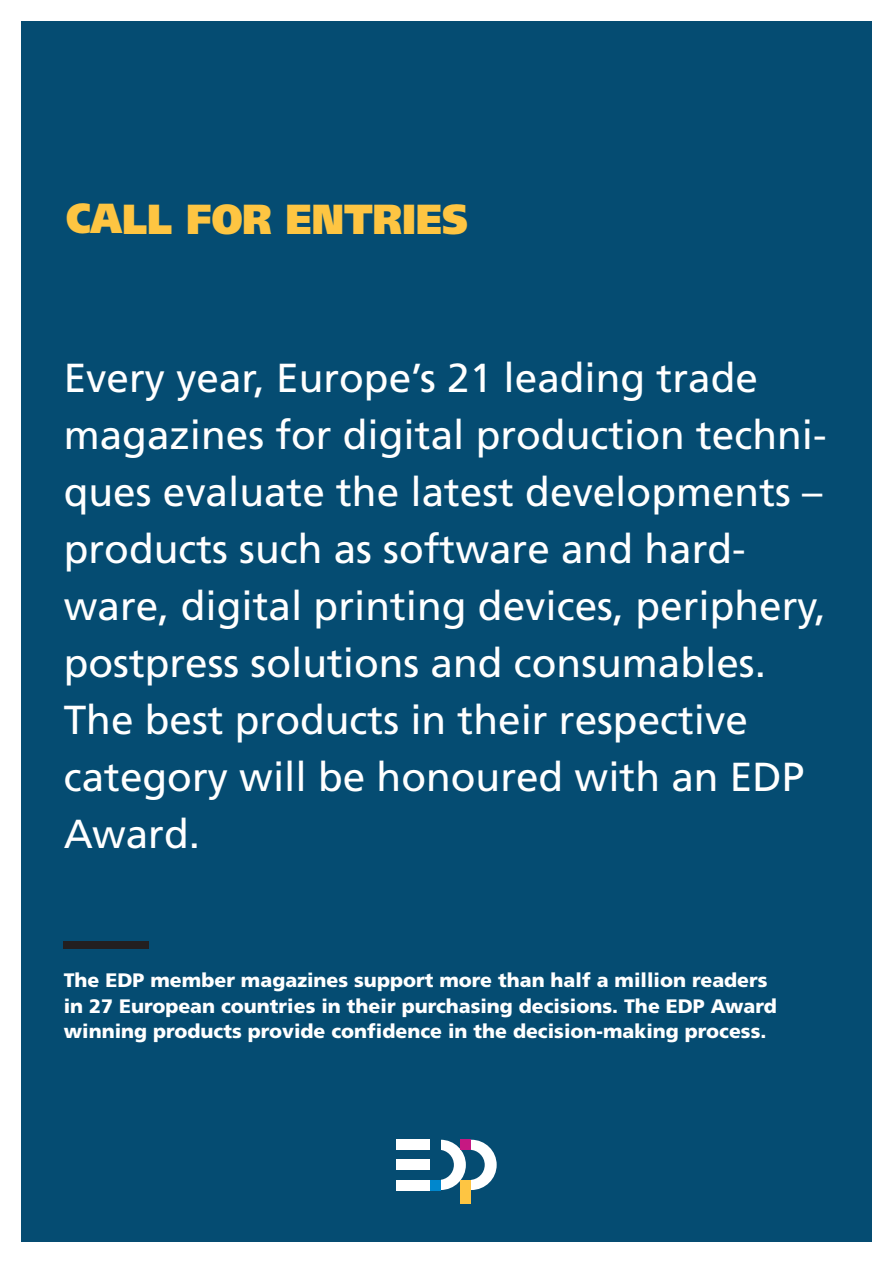
<style>
.page{position:relative;width:893px;height:1263px;background:#fff}
.page>*{position:absolute;margin:0;border:0;box-sizing:border-box;transform-origin:0 0}
.t1{font:900 42px "Frutiger LT Std";color:#fec542;scale:.9 1}
.t2{font:40.5px/57px "Frutiger LT Std";color:#fff}
.t3{font:900 19.5px/25.5px "Frutiger LT Std";color:#fff}
</style>
<div class="page">
<div style="left:21px;top:21px;width:851px;height:1221px;background:#054c72"></div>
<div style="left:446px;top:1140px;width:51px;height:50px;background:#fff;border-radius:50%"></div>
<div style="left:454px;top:1150px;width:31px;height:30px;background:#054c72;border-radius:50%"></div>
<div style="left:447px;top:1140px;width:24px;height:50px;background:#054c72"></div>
<div style="left:415px;top:1140px;width:51px;height:50px;background:#fff;border-radius:50%"></div>
<div style="left:423px;top:1150px;width:31px;height:30px;background:#054c72;border-radius:50%"></div>
<div style="left:430px;top:1140px;width:10px;height:50px;background:#054c72"></div>
<div style="left:396px;top:1140px;width:34px;height:50px;background:#054c72"></div>
<div style="left:430px;top:1180px;width:10px;height:10px;background:#0087cd"></div>
<div style="left:461px;top:1180px;width:10px;height:23px;background:#fec542"></div>
<div style="left:461px;top:1140px;width:10px;height:10px;background:#c61882"></div>
<div style="left:396px;top:1140px;width:34px;height:10px;background:#fff"></div>
<div style="left:396px;top:1160px;width:34px;height:10px;background:#fff"></div>
<div style="left:396px;top:1180px;width:34px;height:10px;background:#fff"></div>
<div style="left:64px;top:941px;width:85px;height:8px;background:#231f20"></div>
<p class="t1" style="left:66px;top:202px;width:448px">CALL FOR ENTRIES</p>
<p class="t2" style="left:64px;top:352px;width:764px">Every year, Europe’s 21 leading trade magazines for digital production techni&shy;ques evaluate the latest developments – products such as software and hard&shy;ware, digital printing devices, periphery, postpress solutions and consumables.<br>The best products in their respective category will be honoured with an EDP Award.</p>
<p class="t3" style="left:64px;top:969px;width:714px">The EDP member magazines support more than half a million readers in 27 European countries in their purchasing decisions. The EDP Award winning products provide confidence in the decision-making process.</p>
</div>
